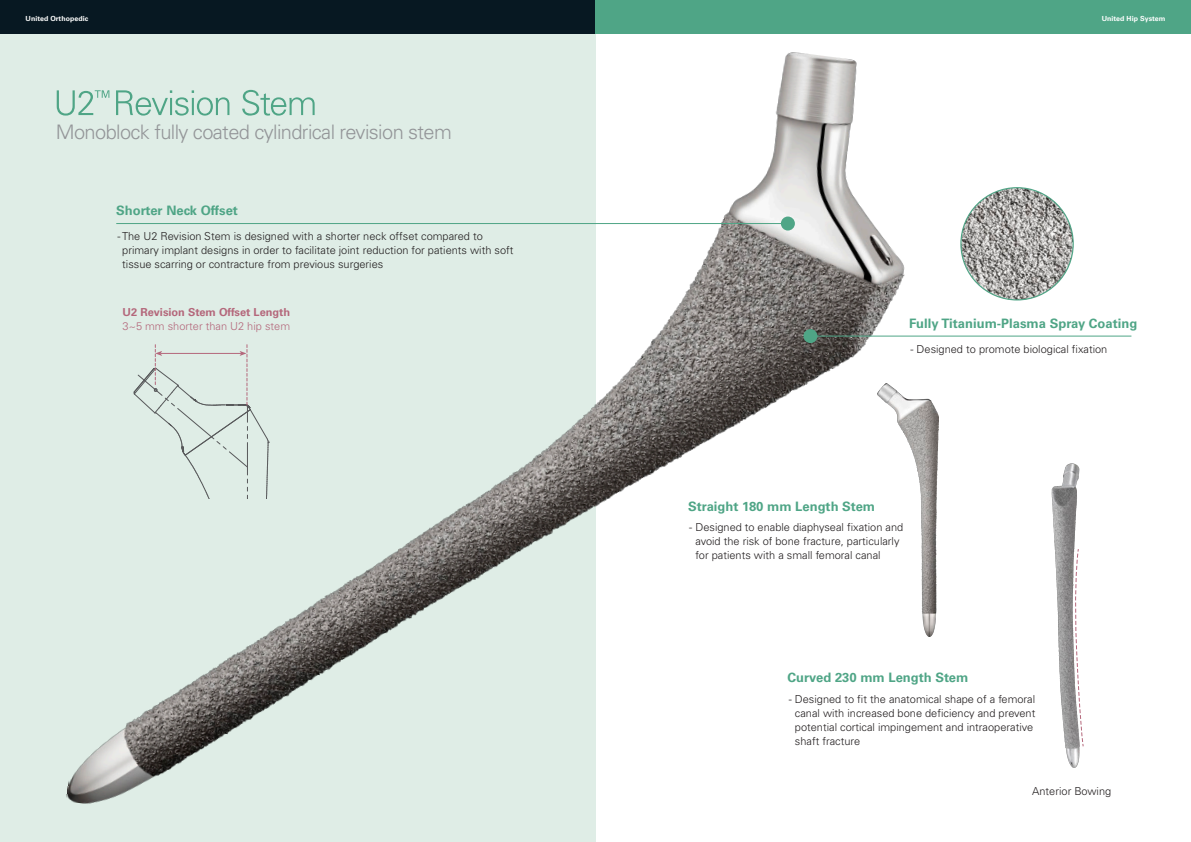
<style>
.page{position:relative;width:1191px;height:842px;background:#fff}
.page>*{position:absolute;margin:0;border:0;box-sizing:border-box;transform-origin:0 0}
.中標{font:300 20px "Univers LT Pro 45";letter-spacing:-.03em;color:#939598}
.小標{font:700 13px "Univers LT Pro 65";color:#4fa586}
.內文{font:300 11px/14px "Univers LT Pro 45";color:#231f20}
.內文-2{font:700 11px "Univers LT Pro 65";color:#b4677b}
.內文-3{font:300 11px "Univers LT Pro 45";color:#b4677b}
.t1{font:700 7px "Univers LT Pro 65";letter-spacing:.01em;color:#fff}
</style>
<div class="page">
<div style="left:0;top:34px;width:595px;height:808px;background:#dfede6"></div>
<img style="left:66px;top:34px;width:864px;height:808px">
<svg style="left:57px;top:90px;width:52px;height:26px"></svg>
<svg style="left:116px;top:90px;width:113px;height:26px"></svg>
<svg style="left:242px;top:90px;width:73px;height:26px"></svg>
<img style="left:961px;top:188px;width:112px;height:112px;border-radius:56px">
<hr style="left:810px;top:336px;width:321px;height:1px;background:#4fa586">
<div style="left:803px;top:329px;width:14px;height:14px;background:#4fa586;border-radius:50%"></div>
<hr style="left:116px;top:223px;width:672px;height:1px;background:#4fa586">
<div style="left:781px;top:217px;width:14px;height:14px;background:#4fa586;border-radius:50%"></div>
<img style="left:877px;top:383px;width:61px;height:253px">
<img style="left:1051px;top:463px;width:33px;height:305px">
<svg style="left:1074px;top:549px;width:9px;height:197px"></svg>
<svg style="left:133px;top:345px;width:136px;height:155px"></svg>
<div style="left:0;top:0;width:595px;height:34px;background:#071822"></div>
<div style="left:595px;top:0;width:596px;height:34px;background:#4fa586"></div>
<p class="t1" style="left:26px;top:14px;width:64px">United Orthopedic</p>
<p class="t1" style="left:1101px;top:14px;width:65px">United Hip System</p>
<p class="中標" style="left:56px;top:119px;width:397px">Monoblock fully coated cylindrical revision stem</p>
<p class="小標" style="left:116px;top:201px;width:123px">Shorter Neck Offset</p>
<p class="內文" style="left:122px;top:229px;width:393px;text-indent:-5px">- The U2 Revision Stem is designed with a shorter neck offset compared to primary implant designs in order to facilitate joint reduction for patients with soft tissue scarring or contracture from previous surgeries</p>
<p class="內文-2" style="left:123px;top:304px;width:169px">U2 Revision Stem Offset Length</p>
<p class="內文-3" style="left:123px;top:319px;width:169px">3~5 mm shorter than U2 hip stem</p>
<p class="小標" style="left:909px;top:314px;width:229px">Fully Titanium-Plasma Spray Coating</p>
<p class="內文" style="left:910px;top:342px;width:198px">- Designed to promote biological fixation</p>
<p class="小標" style="left:688px;top:497px;width:189px">Straight 180 mm Length Stem</p>
<p class="內文" style="left:695px;top:520px;width:209px;text-indent:-6px">- Designed to enable diaphyseal fixation and avoid the risk of bone fracture, particularly for patients with a small femoral canal</p>
<p class="小標" style="left:787px;top:669px;width:182px">Curved 230 mm Length Stem</p>
<p class="內文" style="left:795px;top:691px;width:242px;text-indent:-6px">- Designed to fit the anatomical shape of a femoral canal with increased bone deficiency and prevent potential cortical impingement and intraoperative shaft fracture</p>
<p class="內文" style="left:1032px;top:784px;width:81px">Anterior Bowing</p>
</div>
